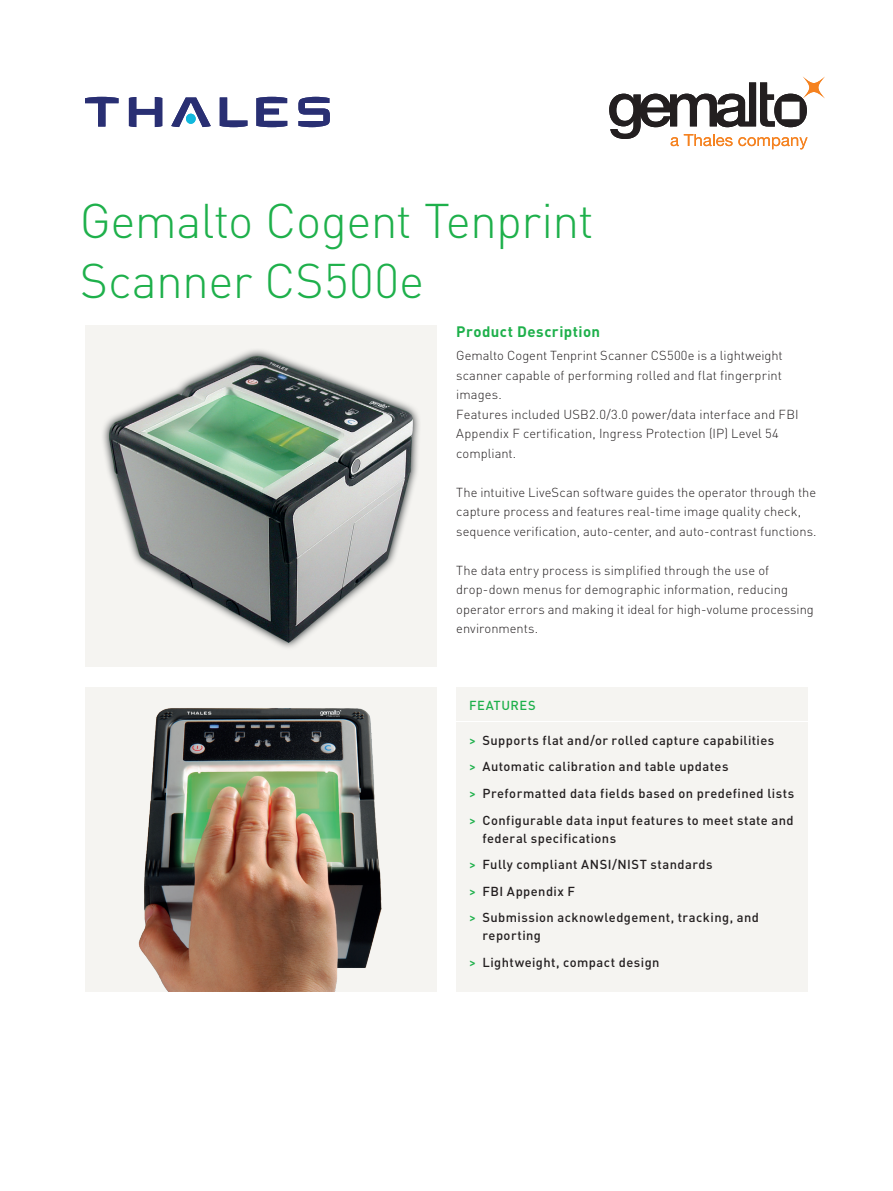
<style>
.page{position:relative;width:893px;height:1191px;background:#fff}
.page>*{position:absolute;margin:0;border:0;box-sizing:border-box;transform-origin:0 0}
.t1{font:300 48px/60px "DIN Pro";letter-spacing:-.015em;color:#1eb04b}
.t2{font:700 15px "DIN Pro";letter-spacing:.03em;color:#1eb04b}
.t3{font:300 12.9px/19.5px "DIN Pro";letter-spacing:.005em;color:#231f20}
.t4{font:500 12.9px/26.5px "DIN Pro";letter-spacing:.035em;color:#231f20}
.t5{font:500 12.9px "DIN Pro";letter-spacing:.035em;color:#1eb04b}
.s1{color:#1eb04b}
</style>
<div class="page">
<div style="left:456px;top:687px;width:352px;height:33px;background:#f5f4f1"></div>
<div style="left:456px;top:722px;width:352px;height:269px;background:#f5f4f1"></div>
<div style="left:85px;top:325px;width:352px;height:341px;background:#f5f4f1"></div>
<img style="left:103px;top:350px;width:316px;height:298px">
<div style="left:85px;top:687px;width:352px;height:304px;background:#f5f4f1"></div>
<img style="left:138px;top:708px;width:244px;height:283px">
<svg style="left:609px;top:77px;width:216px;height:72px"></svg>
<svg style="left:85px;top:97px;width:34px;height:29px"></svg>
<svg style="left:298px;top:97px;width:32px;height:30px"></svg>
<svg style="left:256px;top:97px;width:31px;height:30px"></svg>
<svg style="left:220px;top:97px;width:27px;height:30px"></svg>
<svg style="left:171px;top:97px;width:40px;height:30px"></svg>
<div style="left:186px;top:114px;width:10px;height:10px;background:#11b8dd;border-radius:50%"></div>
<svg style="left:129px;top:97px;width:33px;height:30px"></svg>
<h1 class="t1" style="left:80px;top:189px;width:515px">Gemalto Cogent Tenprint<br>Scanner CS500e</h1>
<p class="t2" style="left:456px;top:321px;width:145px">Product Description</p>
<p class="t3" style="left:456px;top:345px;width:344px">Gemalto Cogent Tenprint Scanner CS500e is a lightweight scanner capable of performing rolled and flat fingerprint images.<br>Features included USB2.0/3.0 power/data interface and FBI Appendix F certification, Ingress Protection (IP) Level 54 compliant.</p>
<p class="t3" style="left:456px;top:482px;width:362px">The intuitive LiveScan software guides the operator through the capture process and features real-time image quality check, sequence verification, auto-center, and auto-contrast functions.</p>
<p class="t3" style="left:456px;top:560px;width:359px">The data entry process is simplified through the use of drop-down menus for demographic information, reducing operator errors and making it ideal for high-volume processing environments.</p>
<p class="t5" style="left:469px;top:696px;width:68px">FEATURES</p>
<p class="t4" style="left:469px;top:726px;width:327px"><span class="s1">&gt;</span> Supports flat and/or rolled capture capabilities<br><span class="s1">&gt;</span> Automatic calibration and table updates<br><span class="s1">&gt;</span> Preformatted data fields based on predefined lists <span class="s1">&gt;</span> Configurable data input features to meet state and</p>
<p class="t4" style="left:469px;top:824px;width:291px;text-indent:14px">federal specifications<br><span class="s1">&gt;</span> Fully compliant ANSI/NIST standards<br><span class="s1">&gt;</span> FBI Appendix F<br><span class="s1">&gt;</span> Submission acknowledgement, tracking, and</p>
<p class="t4" style="left:469px;top:921px;width:192px;text-indent:14px">reporting<br><span class="s1">&gt;</span> Lightweight, compact design</p>
</div>
